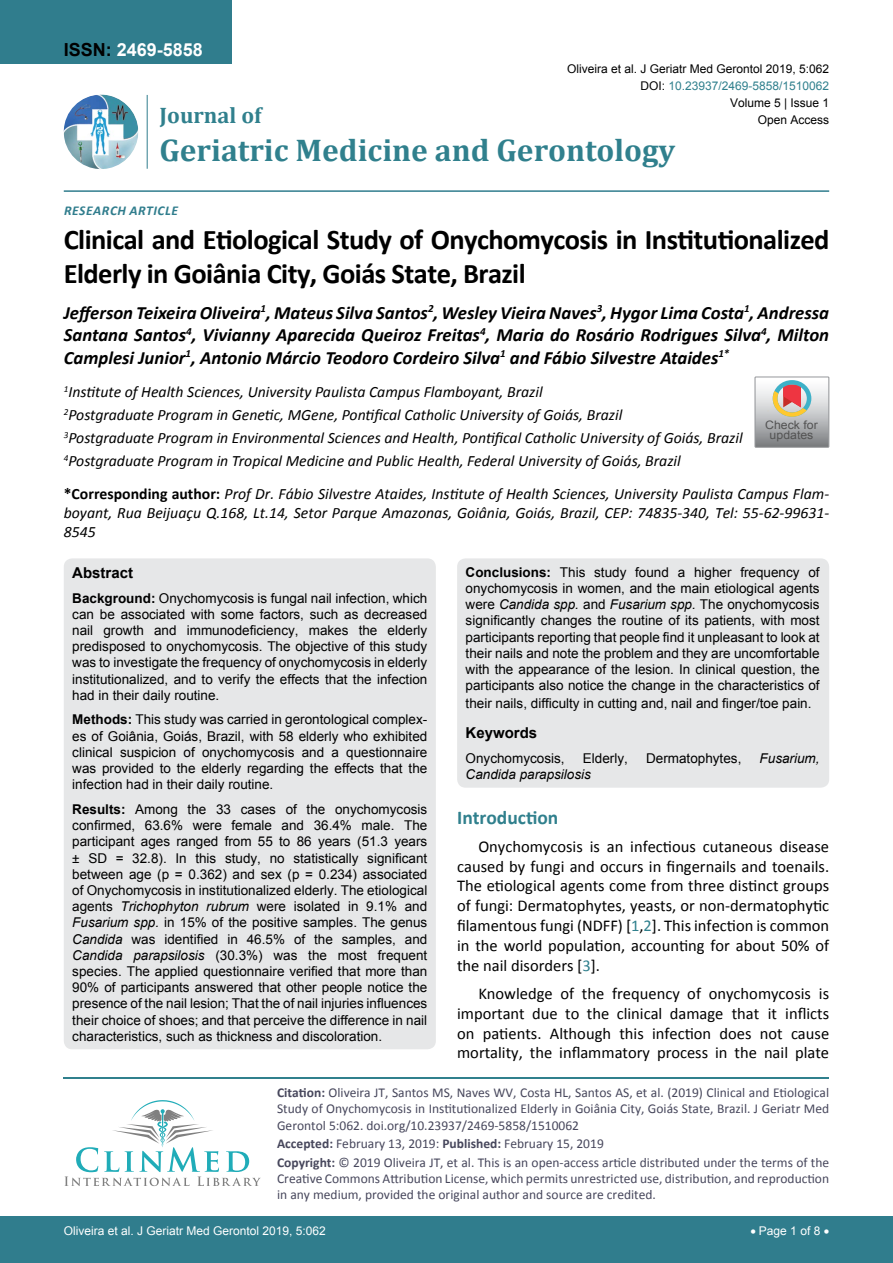
<style>
.page{position:relative;width:893px;height:1263px;background:#fff}
.page>*{position:absolute;margin:0;border:0;box-sizing:border-box;transform-origin:0 0}
.t1{font:700 31.5px "Cambria";color:#30808d}
.t2{font:700 28.5px/34.5px "Calibri";letter-spacing:-.02em;color:#000}
.t3{font:700 22.5px "Cambria";color:#30808d}
.t4{font:700 19.5px "Calibri";color:#30808d}
.t5{font:italic 700 18.75px/22.5px "Calibri";color:#000;text-align:justify}
.t6{font:700 18px "Arial";color:#fff}
.t7{font:16.5px/19.8px "Calibri";color:#000;text-align:justify}
.t8{font:italic 15.75px/23.1px "Calibri";color:#000}
.t9{font:700 15px "Arial";color:#000}
.t10{font:13.5px/16.2px "Arial";color:#000;text-align:justify}
.t11{font:13.5px/16.2px "Calibri";color:#47475c}
.t12{font:italic 13.5px "Arial";color:#000}
.t13{font:italic 700 13.5px "Calibri";letter-spacing:.04em;color:#307d8d}
.t14{font:12px "Arial";color:#000}
.t15{font:12px "Arial";color:#fff}
.t16{font:12px "Arial";color:#30808d}
.t17{font:11.7px/10.1px "Arial";color:#535353;text-align:center;scale:1.06 1}
.s1{color:#000}
.s2{font-weight:700;font-style:normal}
.s3{font-weight:700}
.s4{font-style:italic}
.s5{color:#30808d}
</style>
<div class="page">
<hr style="left:64px;top:1077px;width:765px;height:1px;background:#30808d">
<svg style="left:64px;top:1100px;width:197px;height:86px"></svg>
<div style="left:0;top:0;width:231px;height:64px;background:#307d8d"></div>
<img style="left:64px;top:95px;width:74px;height:74px;border-radius:37px">
<hr style="left:147px;top:95px;width:1px;height:74px;background:#307d8d">
<hr style="left:64px;top:190px;width:765px;height:2px;background:#307d8d">
<div style="left:0;top:1217px;width:893px;height:46px;background:#307d8d"></div>
<div style="left:64px;top:558px;width:372px;height:491px;background:#e6e7e8;border-radius:9px"></div>
<div style="left:457px;top:558px;width:372px;height:230px;background:#e6e7e8;border-radius:9px"></div>
<svg style="left:755px;top:377px;width:74px;height:70px;background:#bdb6b3"></svg>
<h3 class="t6" style="left:64px;top:38px;width:141px"><span class="s1">ISSN:</span> 2469-5858</h3>
<p class="t14" style="left:567px;top:60px;width:264px">Oliveira et al. J Geriatr Med Gerontol 2019, 5:062</p>
<p class="t14" style="left:730px;top:95px;width:101px">Volume 5 | Issue 1</p>
<p class="t16" style="left:640px;top:78px;width:190px"><span class="s1">DOI:</span> 10.23937/2469-5858/1510062</p>
<h3 class="t3" style="left:160px;top:100px;width:103px">Journal of</h3>
<h1 class="t1" style="left:160px;top:128px;width:517px">Geriatric Medicine and Gerontology</h1>
<p class="t14" style="left:758px;top:112px;width:73px">Open Access</p>
<p class="t13" style="left:64px;top:202px;width:39px">Research</p>
<p class="t13" style="left:129px;top:202px;width:50px">Article</p>
<h2 class="t2" style="left:64px;top:222px;width:767px">Clinical and Etiological Study of Onychomycosis in Institutionalized<br>Elderly in Goiânia City, Goiás State, Brazil</h2>
<p class="t5" style="left:64px;top:301px;width:767px">Jefferson Teixeira Oliveira<sup>1</sup>, Mateus Silva Santos<sup>2</sup>, Wesley Vieira Naves<sup>3</sup>, Hygor Lima Costa<sup>1</sup>, Andressa Santana Santos<sup>4</sup>, Vivianny Aparecida Queiroz Freitas<sup>4</sup>, Maria do Rosário Rodrigues Silva<sup>4</sup>, Milton Camplesi Junior<sup>1</sup>, Antonio Márcio Teodoro Cordeiro Silva<sup>1</sup> and Fábio Silvestre Ataides<sup>1*</sup></p>
<p class="t8" style="left:64px;top:379px;width:680px"><sup>1</sup>Institute of Health Sciences, University Paulista Campus Flamboyant, Brazil<br><sup>2</sup>Postgraduate Program in Genetic, MGene, Pontifical Catholic University of Goiás, Brazil<br><sup>3</sup>Postgraduate Program in Environmental Sciences and Health, Pontifical Catholic University of Goiás, Brazil <sup>4</sup>Postgraduate Program in Tropical Medicine and Public Health, Federal University of Goiás, Brazil</p>
<p class="t8" style="left:64px;top:484px;width:767px;line-height:18.9px;text-align:justify"><span class="s2">*Corresponding author:</span> Prof Dr. Fábio Silvestre Ataides, Institute of Health Sciences, University Paulista Campus Flam&shy;boyant, Rua Beijuaçu Q.168, Lt.14, Setor Parque Amazonas, Goiânia, Goiás, Brazil, CEP: 74835-340, Tel: 55-62-99631- 8545</p>
<p class="t9" style="left:72px;top:562px;width:62px">Abstract</p>
<p class="t10" style="left:72px;top:590px;width:357px"><span class="s3">Background:</span> Onychomycosis is fungal nail infection, which can be associated with some factors, such as decreased nail growth and immunodeficiency, makes the elderly predisposed to onychomycosis. The objective of this study was to investigate the frequency of onychomycosis in elderly institutionalized, and to verify the effects that the infection had in their daily routine.</p>
<p class="t10" style="left:72px;top:712px;width:357px"><span class="s3">Methods:</span> This study was carried in gerontological complex&shy;es of Goiânia, Goiás, Brazil, with 58 elderly who exhibited clinical suspicion of onychomycosis and a questionnaire was provided to the elderly regarding the effects that the infection had in their daily routine.</p>
<p class="t10" style="left:72px;top:801px;width:357px"><span class="s3">Results:</span> Among the 33 cases of the onychomycosis confirmed, 63.6% were female and 36.4% male. The participant ages ranged from 55 to 86 years (51.3 years ± SD = 32.8). In this study, no statistically significant between age (p = 0.362) and sex (p = 0.234) associated of Onychomycosis in institutionalized elderly. The etiological agents <span class="s4">Trichophyton rubrum</span> were isolated in 9.1% and <span class="s4">Fusarium spp.</span> in 15% of the positive samples. The genus <span class="s4">Candida</span> was identified in 46.5% of the samples, and <span class="s4">Candida parapsilosis</span> (30.3%) was the most frequent species. The applied questionnaire verified that more than 90% of participants answered that other people notice the presence of the nail lesion; That the of nail injuries influences their choice of shoes; and that perceive the difference in nail characteristics, such as thickness and discoloration.</p>
<p class="t17" style="left:765px;top:420px;width:51px">Check for updates</p>
<p class="t10" style="left:466px;top:564px;width:356px"><span class="s3">Conclusions:</span> This study found a higher frequency of onychomycosis in women, and the main etiological agents were <span class="s4">Candida spp.</span> and <span class="s4">Fusarium spp.</span> The onychomycosis significantly changes the routine of its patients, with most participants reporting that people find it unpleasant to look at their nails and note the problem and they are uncomfortable with the appearance of the lesion. In clinical question, the participants also notice the change in the characteristics of</p>
<p class="t10" style="left:466px;top:695px;width:347px">their nails, difficulty in cutting and, nail and finger/toe pain.</p>
<p class="t9" style="left:466px;top:723px;width:73px">Keywords</p>
<p class="t10" style="left:466px;top:750px;width:101px">Onychomycosis,</p>
<p class="t10" style="left:583px;top:750px;width:47px">Elderly,</p>
<p class="t10" style="left:646px;top:750px;width:97px">Dermatophytes,</p>
<p class="t12" style="left:760px;top:749px;width:62px">Fusarium,</p>
<p class="t12" style="left:466px;top:766px;width:127px">Candida parapsilosis</p>
<h3 class="t4" style="left:457px;top:805px;width:103px">Introduction</h3>
<p class="t7" style="left:457px;top:836px;width:374px;text-indent:21px">Onychomycosis is an infectious cutaneous disease caused by fungi and occurs in fingernails and toenails.<br>The etiological agents come from three distinct groups of fungi: Dermatophytes, yeasts, or non-dermatophytic filamentous fungi (NDFF) [<span class="s5">1</span>,<span class="s5">2</span>]. This infection is common in the world population, accounting for about 50% of the nail disorders [<span class="s5">3</span>].</p>
<p class="t7" style="left:457px;top:984px;width:374px;text-indent:21px">Knowledge of the frequency of onychomycosis is important due to the clinical damage that it inflicts on patients. Although this infection does not cause mortality, the inflammatory process in the nail plate</p>
<p class="t11" style="left:277px;top:1084px;width:554px;text-align:justify"><span class="s3">Citation:</span> Oliveira JT, Santos MS, Naves WV, Costa HL, Santos AS, et al. (2019) Clinical and Etiological Study of Onychomycosis in Institutionalized Elderly in Goiânia City, Goiás State, Brazil. J Geriatr Med Gerontol 5:062. doi.org/10.23937/2469-5858/1510062</p>
<p class="t11" style="left:277px;top:1134px;width:554px;line-height:18.6px"><span class="s3">Accepted:</span> February 13, 2019: <span class="s3">Published:</span> February 15, 2019<br><span class="s3">Copyright:</span> © 2019 Oliveira JT, et al. This is an open-access article distributed under the terms of the</p>
<p class="t11" style="left:277px;top:1170px;width:554px">Creative Commons Attribution License, which permits unrestricted use, distribution, and reproduction in any medium, provided the original author and source are credited.</p>
<p class="t15" style="left:64px;top:1223px;width:264px">Oliveira et al. J Geriatr Med Gerontol 2019, 5:062</p>
<p class="t15" style="left:750px;top:1223px;width:80px">• Page 1 of 8 •</p>
</div>
